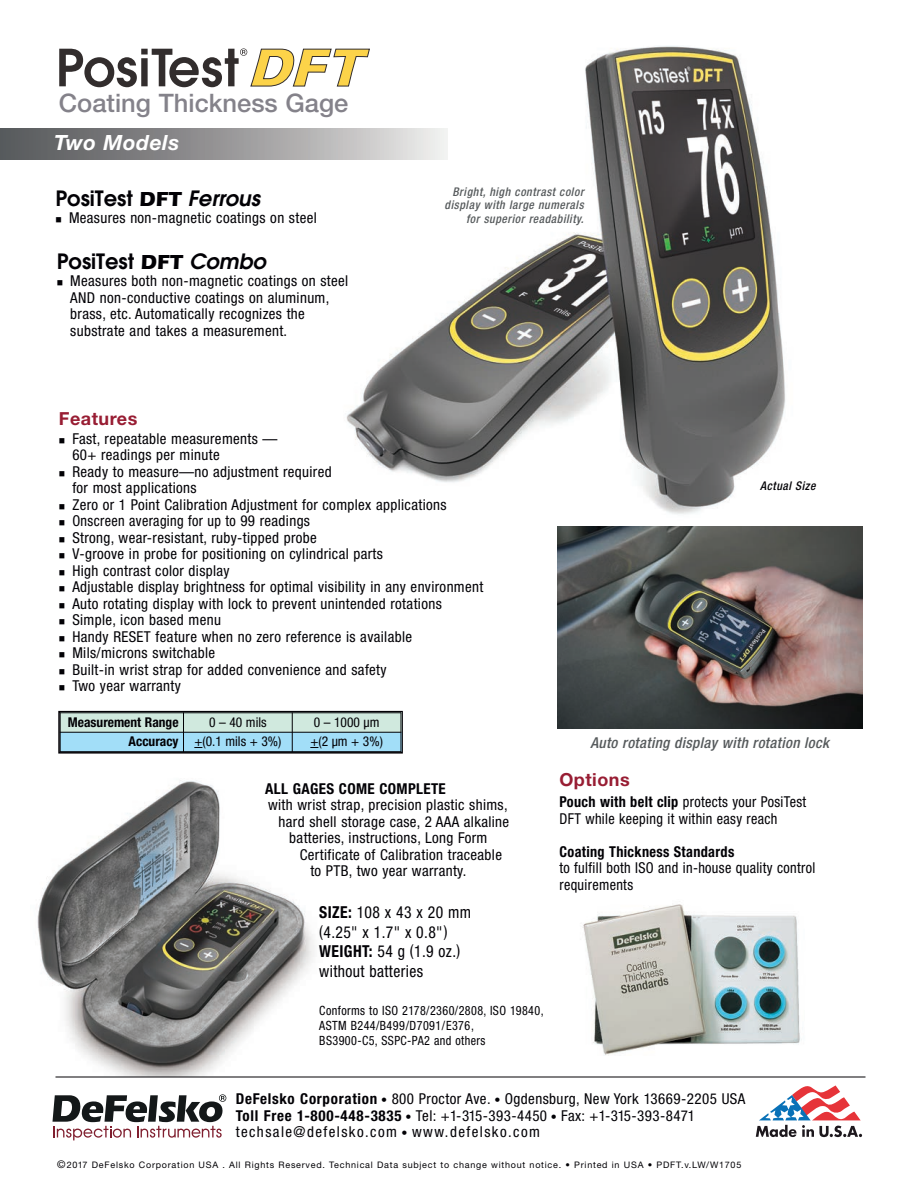
<style>
.page{position:relative;width:918px;height:1188px;background:#fff}
.page>*{position:absolute;margin:0;border:0;box-sizing:border-box;transform-origin:0 0}
.t1{font:500 25.5px "Helvetica Neue";color:#84828a}
.t2{font:600 21px "Avant Garde";color:#020105}
.t3{font:italic 700 21px "Helvetica Neue";letter-spacing:.03em;color:#fff}
.t4{font:700 18px "Helvetica Neue";letter-spacing:.03em;color:#981d33}
.t5{font:condensed 16.5px/19.5px "Helvetica Neue";letter-spacing:.025em;color:#020105;scale:.95 1}
.t6{font:condensed 15px/16.5px "Helvetica Neue";letter-spacing:.025em;color:#020105}
.t7{font:condensed 15px/16.5px "Helvetica Neue";letter-spacing:.025em;color:#020105;scale:.95 1}
.t8{font:italic 500 condensed 15px "Helvetica Neue";letter-spacing:.025em;color:#565a5c}
.t9{font:700 condensed 15px "Helvetica Neue";letter-spacing:.025em;color:#020105;scale:.95 1}
.t10{font:700 condensed 15px "Helvetica Neue";letter-spacing:.025em;color:#020105}
.t11{font:condensed 13.5px "Helvetica Neue";color:#020105}
.t12{font:700 condensed 13.5px "Helvetica Neue";color:#020105}
.t13{font:condensed 12.75px/15px "Helvetica Neue";letter-spacing:.035em;color:#020105;scale:.95 1}
.t14{font:italic 500 condensed 12px/13.5px "Helvetica Neue";letter-spacing:.05em;color:#565a5c;text-align:right}
.t15{font:italic 500 condensed 12px "Helvetica Neue";letter-spacing:.05em;color:#020105}
.t16{font:9px "Helvetica Neue";letter-spacing:.085em;color:#020105}
.s1{font-family:"Itc Eras";font-weight:700}
.s2{font-style:italic}
.s3{font-weight:700}
.s4{font-size:12px}
.s5{font-size:10.5px}
</style>
<div class="page">
<img style="left:298px;top:46px;width:488px;height:468px">
<img style="left:37px;top:780px;width:285px;height:297px">
<hr style="left:56px;top:1077px;width:810px;height:1px;background:#020105">
<svg style="left:756px;top:1085px;width:106px;height:52px"></svg>
<svg style="left:53px;top:1094px;width:173px;height:46px"></svg>
<div style="left:58px;top:711px;width:345px;height:43px;border:2px solid #020105"></div>
<div style="left:60px;top:712px;width:124px;height:20px;background:#d0e9de"></div>
<div style="left:184px;top:712px;width:108px;height:20px;background:#d0e9de"></div>
<div style="left:292px;top:712px;width:109px;height:20px;background:#d0e9de"></div>
<div style="left:60px;top:732px;width:124px;height:20px;background:#a2def8"></div>
<div style="left:184px;top:732px;width:108px;height:20px;background:#a2def8"></div>
<div style="left:292px;top:732px;width:109px;height:20px;background:#a2def8"></div>
<hr style="left:60px;top:712px;width:1px;height:40px;background:#020105">
<hr style="left:183px;top:712px;width:1px;height:40px;background:#020105">
<hr style="left:292px;top:712px;width:1px;height:40px;background:#020105">
<hr style="left:401px;top:712px;width:1px;height:40px;background:#020105">
<hr style="left:60px;top:712px;width:341px;height:1px;background:#020105">
<hr style="left:60px;top:732px;width:341px;height:1px;background:#020105">
<hr style="left:60px;top:751px;width:341px;height:1px;background:#020105">
<div style="left:0;top:129px;width:447px;height:30px;background:linear-gradient(to right,#4f5053,#e8e6e5)"></div>
<img style="left:557px;top:526px;width:305px;height:202px">
<svg style="left:59px;top:48px;width:311px;height:39px"></svg>
<img style="left:582px;top:904px;width:218px;height:152px">
<h1 class="t1" style="left:59px;top:94px;width:291px">Coating Thickness Gage</h1>
<h2 class="t3" style="left:54px;top:135px;width:127px">Two Models</h2>
<h2 class="t2" style="left:56px;top:191px;width:206px">PosiTest <span class="s1">DFT</span> <span class="s2">Ferrous</span></h2>
<p class="t6" style="left:56px;top:211px;width:263px">■ Measures non-magnetic coatings on steel</p>
<h2 class="t2" style="left:57px;top:253px;width:211px">PosiTest <span class="s1">DFT</span> <span class="s2">Combo</span></h2>
<p class="t6" style="left:70px;top:274px;width:279px;text-indent:-13px">■ Measures both non-magnetic coatings on steel AND non-conductive coatings on aluminum, brass, etc. Automatically recognizes the substrate and takes a measurement.</p>
<p class="t14" style="left:445px;top:186px;width:141px">Bright, high contrast color display with large numerals for superior readability.</p>
<p class="t4" style="left:59px;top:412px;width:80px">Features</p>
<p class="t6" style="left:72px;top:432px;width:207px;text-indent:-13px">■ Fast, repeatable measurements —<br>60+ readings per minute</p>
<p class="t6" style="left:72px;top:465px;width:261px;text-indent:-13px">■ Ready to measure—no adjustment required for most applications</p>
<p class="t6" style="left:59px;top:498px;width:389px">■ Zero or 1 Point Calibration Adjustment for complex applications</p>
<p class="t7" style="left:59px;top:514px;width:266px">■ Onscreen averaging for up to 99 readings</p>
<p class="t6" style="left:59px;top:531px;width:259px">■ Strong, wear-resistant, ruby-tipped probe</p>
<p class="t6" style="left:59px;top:547px;width:326px">■ V-groove in probe for positioning on cylindrical parts</p>
<p class="t6" style="left:59px;top:564px;width:172px">■ High contrast color display</p>
<p class="t6" style="left:59px;top:580px;width:426px">■ Adjustable display brightness for optimal visibility in any environment</p>
<p class="t6" style="left:59px;top:597px;width:384px">■ Auto rotating display with lock to prevent unintended rotations</p>
<p class="t6" style="left:59px;top:613px;width:164px">■ Simple, icon based menu</p>
<p class="t6" style="left:59px;top:630px;width:355px">■ Handy RESET feature when no zero reference is available</p>
<p class="t6" style="left:59px;top:646px;width:158px">■ Mils/microns switchable</p>
<p class="t6" style="left:59px;top:663px;width:329px">■ Built-in wrist strap for added convenience and safety</p>
<p class="t6" style="left:59px;top:679px;width:124px">■ Two year warranty</p>
<p class="t15" style="left:760px;top:482px;width:57px">Actual Size</p>
<p class="t12" style="left:68px;top:717px;width:112px">Measurement Range</p>
<p class="t11" style="left:209px;top:717px;width:59px">0 – 40 mils</p>
<p class="t11" style="left:314px;top:717px;width:67px">0 – 1000 µm</p>
<p class="t11" style="left:129px;top:736px;width:154px"><span class="s3">Accuracy</span> +(0.1 mils + 3%)</p>
<p class="t11" style="left:310px;top:736px;width:74px">+(2 µm + 3%)</p>
<p class="t10" style="left:265px;top:783px;width:182px">ALL GAGES COME COMPLETE</p>
<p class="t6" style="left:268px;top:798px;width:241px">with wrist strap, precision plastic shims,</p>
<p class="t6" style="left:279px;top:815px;width:232px">hard shell storage case, 2 AAA alkaline</p>
<p class="t6" style="left:289px;top:831px;width:200px">batteries, instructions, Long Form</p>
<p class="t6" style="left:300px;top:848px;width:204px">Certificate of Calibration traceable</p>
<p class="t6" style="left:310px;top:864px;width:158px">to PTB, two year warranty.</p>
<p class="t5" style="left:319px;top:904px;width:161px"><span class="s3">SIZE:</span> 108 x 43 x 20 mm (4.25" x 1.7" x 0.8")<br><span class="s3">WEIGHT:</span> 54 g (1.9 oz.) without batteries</p>
<p class="t13" style="left:319px;top:1004px;width:238px">Conforms to ISO 2178/2360/2808, ISO 19840,<br>ASTM B244/B499/D7091/E376,<br>BS3900-C5, SSPC-PA2 and others</p>
<p class="t8" style="left:590px;top:738px;width:240px">Auto rotating display with rotation lock</p>
<p class="t4" style="left:559px;top:773px;width:72px">Options</p>
<p class="t7" style="left:559px;top:795px;width:261px"><span class="s3">Pouch with belt clip</span> protects your PosiTest<br>DFT while keeping it within easy reach</p>
<p class="t9" style="left:559px;top:846px;width:186px">Coating Thickness Standards</p>
<p class="t7" style="left:559px;top:861px;width:271px">to fulfill both ISO and in-house quality control requirements</p>
<p class="t6" style="left:236px;top:1092px;width:511px"><span class="s3">DeFelsko Corporation</span> <span class="s4">•</span> 800 Proctor Ave. <span class="s4">•</span> Ogdensburg, New York 13669-2205 USA<br><span class="s3">Toll Free 1-800-448-3835</span> <span class="s4">•</span> Tel: +1-315-393-4450 <span class="s4">•</span> Fax: +1-315-393-8471 techsale@defelsko.com <span class="s4">•</span> www.defelsko.com</p>
<p class="t16" style="left:57px;top:1161px;width:686px"><span class="s5">©</span>2017 DeFelsko Corporation USA . All Rights Reserved. Technical Data subject to change without notice. • Printed in USA • PDFT.v.LW/W1705</p>
</div>
